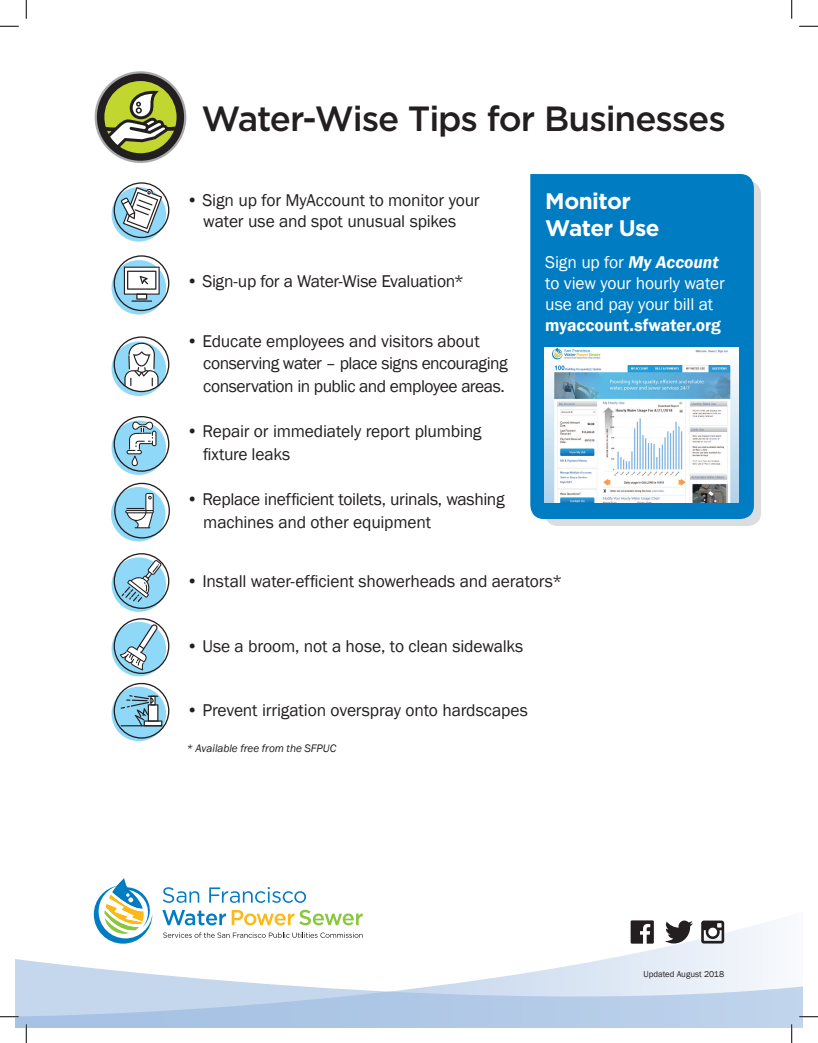
<style>
.page{position:relative;width:818px;height:1043px;background:#fff}
.page>*{position:absolute;margin:0;border:0;box-sizing:border-box;transform-origin:0 0}
.t1{font:500 35px "Gotham";letter-spacing:-.035em;color:#231f20}
.t2{font:700 22.5px/27px "Gotham";letter-spacing:-.025em;color:#fff}
.t3{font:17.5px/22.5px "Franklin Gothic";letter-spacing:-.01em;color:#231f20}
.t4{font:17.5px/21px "Franklin Gothic";letter-spacing:-.01em;color:#fff}
.t5{font:600 17.5px "Franklin Gothic";color:#fff}
.t6{font:italic 11.25px "Franklin Gothic";letter-spacing:-.005em;color:#231f20}
.t7{font:8.75px "Franklin Gothic";color:#231f20}
.s1{font-weight:600;font-style:italic}
</style>
<div class="page">
<svg style="left:15px;top:900px;width:787px;height:128px"></svg>
<svg style="left:94px;top:878px;width:58px;height:65px"></svg>
<svg style="left:163px;top:887px;width:36px;height:15px"></svg>
<svg style="left:209px;top:887px;width:97px;height:15px"></svg>
<svg style="left:162px;top:909px;width:64px;height:16px"></svg>
<svg style="left:232px;top:909px;width:130px;height:16px"></svg>
<svg style="left:163px;top:932px;width:199px;height:5px"></svg>
<svg style="left:95px;top:71px;width:91px;height:92px"></svg>
<svg style="left:112px;top:341px;width:54px;height:55px"></svg>
<svg style="left:124px;top:343px;width:35px;height:48px"></svg>
<div style="left:114px;top:336px;width:55px;height:56px;border:1px solid #231f20;border-radius:50%"></div>
<svg style="left:112px;top:187px;width:54px;height:54px"></svg>
<svg style="left:121px;top:187px;width:41px;height:46px"></svg>
<div style="left:114px;top:182px;width:55px;height:56px;border:1px solid #231f20;border-radius:50%"></div>
<div style="left:111px;top:487px;width:54px;height:54px;background:#8fd8f7;border-radius:50%"></div>
<div style="left:114px;top:483px;width:56px;height:55px;border:1px solid #231f20;border-radius:50%"></div>
<svg style="left:125px;top:493px;width:29px;height:35px"></svg>
<svg style="left:112px;top:557px;width:54px;height:55px"></svg>
<svg style="left:121px;top:560px;width:40px;height:42px;background:#91c3d9"></svg>
<div style="left:114px;top:553px;width:55px;height:56px;border:1px solid #231f20;border-radius:50%"></div>
<svg style="left:112px;top:686px;width:54px;height:55px"></svg>
<svg style="left:121px;top:695px;width:41px;height:31px"></svg>
<div style="left:114px;top:683px;width:55px;height:55px;border:1px solid #231f20;border-radius:50%"></div>
<svg style="left:112px;top:622px;width:54px;height:54px"></svg>
<div style="left:114px;top:618px;width:55px;height:56px;border:1px solid #231f20;border-radius:50%"></div>
<svg style="left:120px;top:624px;width:38px;height:46px;background:#97c6db"></svg>
<svg style="left:112px;top:420px;width:54px;height:55px"></svg>
<svg style="left:126px;top:421px;width:30px;height:45px"></svg>
<div style="left:114px;top:416px;width:55px;height:56px;border:1px solid #231f20;border-radius:50%"></div>
<svg style="left:664px;top:920px;width:29px;height:23px"></svg>
<svg style="left:701px;top:920px;width:23px;height:23px"></svg>
<svg style="left:630px;top:920px;width:23px;height:23px"></svg>
<svg style="left:112px;top:260px;width:54px;height:54px"></svg>
<div style="left:114px;top:255px;width:55px;height:56px;border:1px solid #231f20;border-radius:50%"></div>
<svg style="left:124px;top:266px;width:36px;height:33px"></svg>
<hr style="left:131px;top:300px;width:21px;height:2px;background:#231f20">
<svg style="left:546px;top:182px;width:215px;height:344px;background:#ccd6dd"></svg>
<div style="left:530px;top:174px;width:223px;height:345px;background:#007cc2"></div>
<img style="left:544px;top:347px;width:195px;height:155px">
<svg style="left:0;top:25px;width:19px;height:2px"></svg>
<svg style="left:799px;top:25px;width:19px;height:2px"></svg>
<svg style="left:0;top:1015px;width:19px;height:2px"></svg>
<svg style="left:799px;top:1015px;width:19px;height:2px"></svg>
<svg style="left:25px;top:0;width:2px;height:19px"></svg>
<svg style="left:25px;top:1024px;width:2px;height:18px"></svg>
<svg style="left:791px;top:0;width:1px;height:19px"></svg>
<svg style="left:790px;top:1024px;width:2px;height:18px"></svg>
<h1 class="t1" style="left:201px;top:96px;width:526px">Water-Wise Tips for Businesses</h1>
<p class="t3" style="left:186px;top:190px;width:295px;line-height:21px;text-align:center">• Sign up for MyAccount to monitor your water use and spot unusual spikes</p>
<p class="t3" style="left:186px;top:270px;width:279px">• Sign-up for a Water-Wise Evaluation*</p>
<p class="t3" style="left:203px;top:330px;width:306px;text-indent:-17px">• Educate employees and visitors about conserving water – place signs encouraging conservation in public and employee areas.</p>
<p class="t3" style="left:203px;top:419px;width:280px;line-height:23.5px;text-indent:-17px">• Repair or immediately report plumbing fixture leaks</p>
<p class="t3" style="left:203px;top:488px;width:303px;text-indent:-17px">• Replace inefficient toilets, urinals, washing machines and other equipment</p>
<p class="t2" style="left:545px;top:187px;width:116px">Monitor<br>Water Use</p>
<p class="t4" style="left:545px;top:252px;width:181px">Sign up for <span class="s1">My Account </span>to view your hourly water use and pay your bill at</p>
<p class="t5" style="left:545px;top:315px;width:177px">myaccount.sfwater.org</p>
<p class="t3" style="left:186px;top:570px;width:377px">• Install water-efficient showerheads and aerators*</p>
<p class="t3" style="left:186px;top:635px;width:338px">• Use a broom, not a hose, to clean sidewalks</p>
<p class="t3" style="left:186px;top:699px;width:343px">• Prevent irrigation overspray onto hardscapes</p>
<p class="t6" style="left:186px;top:741px;width:151px">* Available free from the SFPUC</p>
<p class="t7" style="left:643px;top:968px;width:82px">Updated August 2018</p>
</div>
